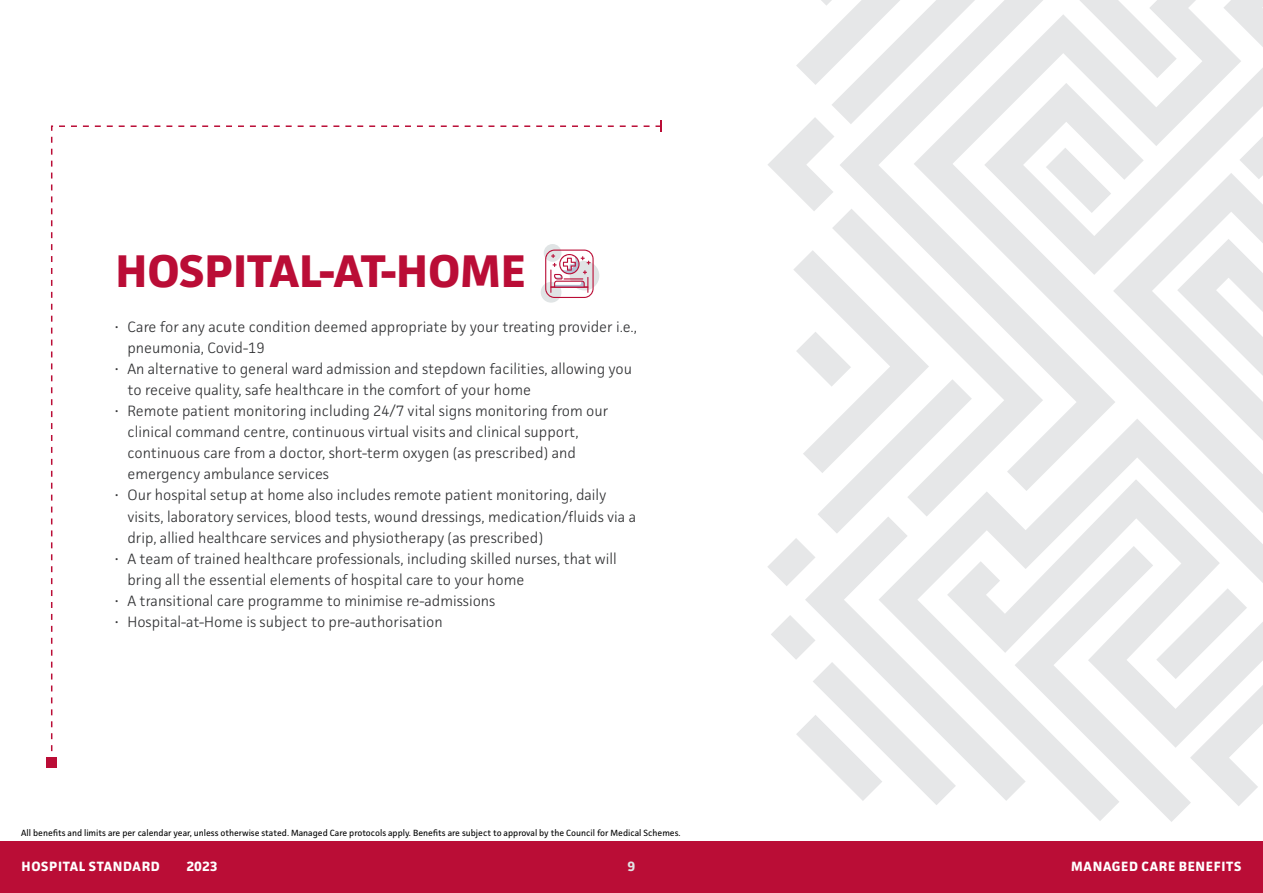
<style>
.page{position:relative;width:1263px;height:893px;background:#fff}
.page>*{position:absolute;margin:0;border:0;box-sizing:border-box;transform-origin:0 0}
.t1{font:700 45.9px "Facit";color:#ba0d36}
.t2{font:300 15px/21px "Facit";color:#333436}
.t3{font:700 13.5px "Facit";letter-spacing:.05em;color:#fff}
.t4{font:700 13.5px "Facit";color:#e2e3e4}
.t5{font:9px "Facit";color:#000}
</style>
<div class="page">
<div style="left:0;top:841px;width:1263px;height:52px;background:#ba0d36"></div>
<svg style="left:832px;top:209px;width:211px;height:210px;fill:#e9eaeb"></svg>
<svg style="left:972px;top:419px;width:291px;height:60px;fill:#e6e7e8"></svg>
<svg style="left:805px;top:586px;width:210px;height:215px;fill:#e6e7e8"></svg>
<svg style="left:947px;top:479px;width:316px;height:269px;fill:#e6e7e8"></svg>
<svg style="left:1191px;top:588px;width:56px;height:91px"></svg>
<svg style="left:1015px;top:546px;width:176px;height:276px;fill:#e9e9ea"></svg>
<svg style="left:1190px;top:685px;width:73px;height:121px"></svg>
<svg style="left:984px;top:0;width:279px;height:275px;fill:#e6e7e8"></svg>
<svg style="left:1079px;top:0;width:98px;height:78px"></svg>
<svg style="left:768px;top:250px;width:204px;height:336px"></svg>
<svg style="left:768px;top:0;width:207px;height:211px"></svg>
<svg style="left:771px;top:615px;width:185px;height:190px"></svg>
<svg style="left:1046px;top:136px;width:217px;height:305px"></svg>
<div style="left:46px;top:757px;width:11px;height:10px;background:#ba0d36"></div>
<div style="left:541px;top:282px;width:20px;height:21px;background:#e0e4e5;border-radius:50%"></div>
<div style="left:544px;top:244px;width:17px;height:18px;background:#e0e4e5;border-radius:50%"></div>
<div style="left:570px;top:261px;width:29px;height:29px;background:#e0e4e5;border-radius:50%"></div>
<svg style="left:545px;top:250px;width:49px;height:48px"></svg>
<h1 class="t1" style="left:115px;top:243px;width:412px">HOSPITAL-AT-HOME</h1>
<p class="t2" style="left:127px;top:316px;width:511px;text-indent:-13px">• Care for any acute condition deemed appropriate by your treating provider i.e., pneumonia, Covid-19</p>
<p class="t2" style="left:127px;top:358px;width:506px;text-indent:-13px">• An alternative to general ward admission and stepdown facilities, allowing you to receive quality, safe healthcare in the comfort of your home</p>
<p class="t2" style="left:127px;top:400px;width:482px;text-indent:-13px">• Remote patient monitoring including 24/7 vital signs monitoring from our clinical command centre, continuous virtual visits and clinical support, continuous care from a doctor, short-term oxygen (as prescribed) and emergency ambulance services</p>
<p class="t2" style="left:127px;top:484px;width:510px;text-indent:-13px">• Our hospital setup at home also includes remote patient monitoring, daily visits, laboratory services, blood tests, wound dressings, medication/fluids via a drip, allied healthcare services and physiotherapy (as prescribed)</p>
<p class="t2" style="left:127px;top:547px;width:491px;text-indent:-13px">• A team of trained healthcare professionals, including skilled nurses, that will bring all the essential elements of hospital care to your home</p>
<p class="t2" style="left:115px;top:590px;width:382px">• A transitional care programme to minimise re-admissions</p>
<p class="t2" style="left:115px;top:611px;width:329px">• Hospital-at-Home is subject to pre-authorisation</p>
<p class="t5" style="left:21px;top:827px;width:661px">All benefits and limits are per calendar year, unless otherwise stated. Managed Care protocols apply. Benefits are subject to approval by the Council for Medical Schemes.</p>
<p class="t3" style="left:22px;top:858px;width:140px">HOSPITAL STANDARD</p>
<p class="t3" style="left:186px;top:858px;width:33px">2023</p>
<p class="t4" style="left:628px;top:858px;width:9px">9</p>
<p class="t3" style="left:1071px;top:858px;width:172px">MANAGED CARE BENEFITS</p>
</div>
